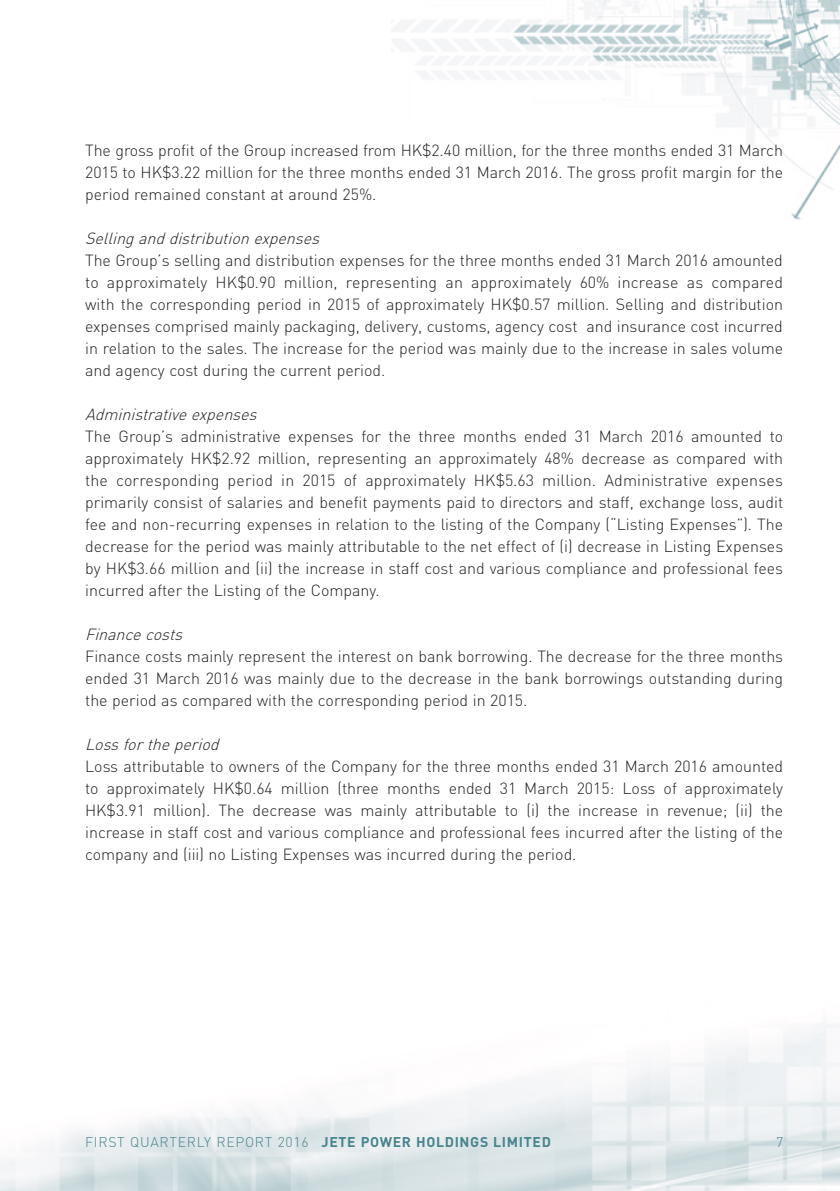
<style>
.page{position:relative;width:840px;height:1191px;background:#fff}
.page>*{position:absolute;margin:0;border:0;box-sizing:border-box;transform-origin:0 0}
.Body_Text{font:300 16px/22px "DIN";color:#231f20;text-align:justify}
.Heading_3{font:italic 300 16px "DIN";color:#231f20}
.t1{font:300 14px "DIN";letter-spacing:.05em;color:#47848d}
.s1{font-weight:700}
</style>
<div class="page">
<img style="left:0;top:1024px;width:839px;height:167px">
<img style="left:391px;top:0;width:448px;height:220px">
<p class="Body_Text" style="left:85px;top:139px;width:699px">The gross profit of the Group increased from HK$2.40 million, for the three months ended 31 March 2015 to HK$3.22 million for the three months ended 31 March 2016. The gross profit margin for the period remained constant at around 25%.</p>
<p class="Heading_3" style="left:85px;top:228px;width:240px">Selling and distribution expenses</p>
<p class="Body_Text" style="left:85px;top:249px;width:699px">The Group’s selling and distribution expenses for the three months ended 31 March 2016 amounted to approximately HK$0.90 million, representing an approximately 60% increase as compared with the corresponding period in 2015 of approximately HK$0.57 million. Selling and distribution expenses comprised mainly packaging, delivery, customs, agency cost and insurance cost incurred in relation to the sales. The increase for the period was mainly due to the increase in sales volume and agency cost during the current period.</p>
<p class="Heading_3" style="left:85px;top:404px;width:178px">Administrative expenses</p>
<p class="Body_Text" style="left:85px;top:425px;width:699px">The Group’s administrative expenses for the three months ended 31 March 2016 amounted to approximately HK$2.92 million, representing an approximately 48% decrease as compared with the corresponding period in 2015 of approximately HK$5.63 million. Administrative expenses primarily consist of salaries and benefit payments paid to directors and staff, exchange loss, audit fee and non-recurring expenses in relation to the listing of the Company (“Listing Expenses”). The decrease for the period was mainly attributable to the net effect of (i) decrease in Listing Expenses by HK$3.66 million and (ii) the increase in staff cost and various compliance and professional fees incurred after the Listing of the Company.</p>
<p class="Heading_3" style="left:85px;top:624px;width:104px">Finance costs</p>
<p class="Body_Text" style="left:85px;top:645px;width:699px">Finance costs mainly represent the interest on bank borrowing. The decrease for the three months ended 31 March 2016 was mainly due to the decrease in the bank borrowings outstanding during the period as compared with the corresponding period in 2015.</p>
<p class="Heading_3" style="left:85px;top:734px;width:140px">Loss for the period</p>
<p class="Body_Text" style="left:85px;top:755px;width:699px">Loss attributable to owners of the Company for the three months ended 31 March 2016 amounted to approximately HK$0.64 million (three months ended 31 March 2015: Loss of approximately HK$3.91 million). The decrease was mainly attributable to (i) the increase in revenue; (ii) the increase in staff cost and various compliance and professional fees incurred after the listing of the company and (iii) no Listing Expenses was incurred during the period.</p>
<p class="t1" style="left:85px;top:1133px;width:467px">FIRST QUARTERLY REPORT 2016 <span class="s1">JETE POWER HOLDINGS LIMITED</span></p>
<p class="t1" style="left:775px;top:1133px;width:9px">7</p>
</div>
